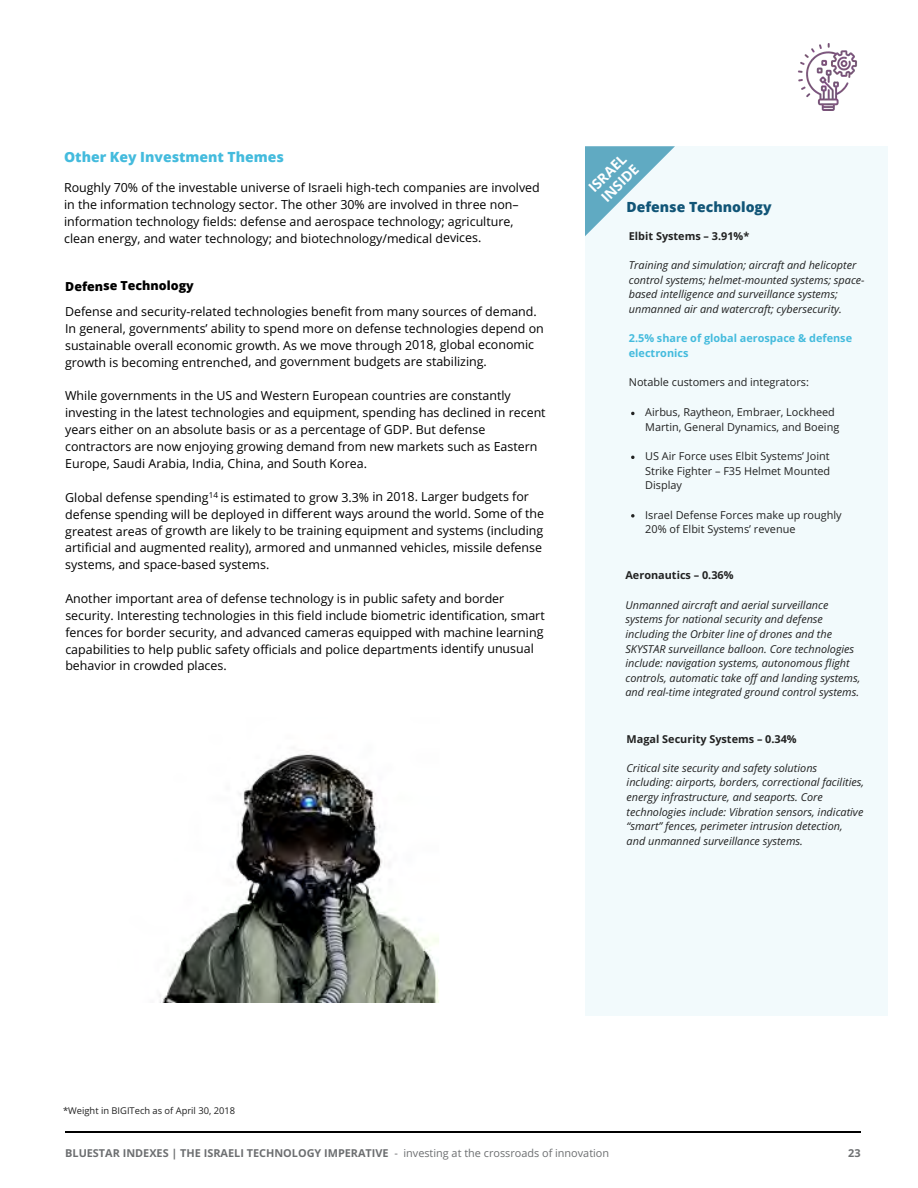
<style>
.page{position:relative;width:918px;height:1188px;background:#fff}
.page>*{position:absolute;margin:0;border:0;box-sizing:border-box;transform-origin:0 0}
.t1{font:800 13.95px "Open Sans";color:#4bd}
.t2{font:800 13.95px "Open Sans";color:#157}
.t3{font:700 13.95px/15.8px "Open Sans";color:#fff}
.t4{font:12.45px/17px "Open Sans";color:#000}
.t5{font:800 12.45px "Open Sans";letter-spacing:-.005em;color:#000}
.t6{font:italic 10.95px/14.7px "Open Sans";color:#222}
.t7{font:10.95px/14.7px "Open Sans";color:#222}
.t8{font:700 10.95px "Open Sans";color:#6d6f71}
.t9{font:700 10.95px "Open Sans";color:#222}
.t10{font:700 10.95px/14.7px "Open Sans";color:#4bd}
.t11{font:9.3px "Open Sans";color:#222}
.s1{font-weight:400}
</style>
<div class="page">
<svg style="left:66px;top:1131px;width:6px;height:2px"></svg>
<hr style="left:72px;top:1131px;width:45px;height:2px;background:#000">
<hr style="left:117px;top:1131px;width:45px;height:2px;background:#000">
<hr style="left:162px;top:1131px;width:45px;height:2px;background:#000">
<hr style="left:207px;top:1131px;width:45px;height:2px;background:#000">
<hr style="left:252px;top:1131px;width:45px;height:2px;background:#000">
<hr style="left:297px;top:1131px;width:45px;height:2px;background:#000">
<hr style="left:342px;top:1131px;width:45px;height:2px;background:#000">
<hr style="left:387px;top:1131px;width:46px;height:2px;background:#000">
<hr style="left:432px;top:1131px;width:46px;height:2px;background:#000">
<hr style="left:477px;top:1131px;width:46px;height:2px;background:#000">
<hr style="left:523px;top:1131px;width:45px;height:2px;background:#000">
<hr style="left:568px;top:1131px;width:45px;height:2px;background:#000">
<hr style="left:613px;top:1131px;width:45px;height:2px;background:#000">
<hr style="left:658px;top:1131px;width:45px;height:2px;background:#000">
<hr style="left:703px;top:1131px;width:45px;height:2px;background:#000">
<hr style="left:748px;top:1131px;width:45px;height:2px;background:#000">
<hr style="left:793px;top:1131px;width:45px;height:2px;background:#000">
<svg style="left:838px;top:1131px;width:22px;height:2px"></svg>
<div style="left:585px;top:146px;width:303px;height:870px;background:#f2fafc"></div>
<svg style="left:631px;top:514px;width:3px;height:4px"></svg>
<img style="left:798px;top:44px;width:59px;height:66px">
<svg style="left:585px;top:146px;width:90px;height:90px"></svg>
<img style="left:159px;top:754px;width:280px;height:248px">
<p class="t1" style="left:64px;top:147px;width:221px">Other Key Investment Themes</p>
<p class="t4" style="left:64px;top:179px;width:477px">Roughly 70% of the investable universe of Israeli high-tech companies are involved in the information technology sector. The other 30% are involved in three non– information technology fields: defense and aerospace technology; agriculture, clean energy, and water technology; and biotechnology/medical devices.</p>
<p class="t5" style="left:65px;top:277px;width:130px">Defense Technology</p>
<p class="t4" style="left:65px;top:303px;width:480px">Defense and security-related technologies benefit from many sources of demand.<br>In general, governments’ ability to spend more on defense technologies depend on sustainable overall economic growth. As we move through 2018, global economic growth is becoming entrenched, and government budgets are stabilizing.</p>
<p class="t4" style="left:65px;top:387px;width:482px">While governments in the US and Western European countries are constantly investing in the latest technologies and equipment, spending has declined in recent years either on an absolute basis or as a percentage of GDP. But defense contractors are now enjoying growing demand from new markets such as Eastern Europe, Saudi Arabia, India, China, and South Korea.</p>
<p class="t4" style="left:65px;top:488px;width:480px">Global defense spending<sup>14</sup> is estimated to grow 3.3% in 2018. Larger budgets for defense spending will be deployed in different ways around the world. Some of the greatest areas of growth are likely to be training equipment and systems (including artificial and augmented reality), armored and unmanned vehicles, missile defense systems, and space-based systems.</p>
<p class="t4" style="left:65px;top:590px;width:481px">Another important area of defense technology is in public safety and border security. Interesting technologies in this field include biometric identification, smart fences for border security, and advanced cameras equipped with machine learning capabilities to help public safety officials and police departments identify unusual behavior in crowded places.</p>
<p class="t3" style="left:585px;top:184px;width:50px;rotate:-45deg">ISRAEL<br>INSIDE</p>
<p class="t2" style="left:627px;top:197px;width:146px">Defense Technology</p>
<p class="t9" style="left:629px;top:228px;width:122px">Elbit Systems – 3.91%*</p>
<p class="t6" style="left:629px;top:257px;width:237px">Training and simulation; aircraft and helicopter control systems; helmet-mounted systems; space&shy;based intelligence and surveillance systems; unmanned air and watercraft; cybersecurity.</p>
<p class="t10" style="left:629px;top:330px;width:225px">2.5% share of global aerospace &amp; defense electronics</p>
<p class="t7" style="left:629px;top:374px;width:182px">Notable customers and integrators:</p>
<p class="t7" style="left:645px;top:405px;width:196px">Airbus, Raytheon, Embraer, Lockheed<br>Martin, General Dynamics, and Boeing</p>
<p class="t7" style="left:645px;top:449px;width:187px;text-align:justify">US Air Force uses Elbit Systems’ Joint Strike Fighter – F35 Helmet Mounted Display</p>
<p class="t7" style="left:645px;top:507px;width:198px">Israel Defense Forces make up roughly<br>20% of Elbit Systems’ revenue</p>
<p class="t9" style="left:626px;top:568px;width:110px">Aeronautics – 0.36%</p>
<p class="t6" style="left:626px;top:597px;width:236px">Unmanned aircraft and aerial surveillance systems for national security and defense including the Orbiter line of drones and the SKYSTAR surveillance balloon. Core technologies include: navigation systems, autonomous flight controls, automatic take off and landing systems, and real-time integrated ground control systems.</p>
<p class="t9" style="left:627px;top:731px;width:172px">Magal Security Systems – 0.34%</p>
<p class="t6" style="left:627px;top:760px;width:239px">Critical site security and safety solutions including: airports, borders, correctional facilities, energy infrastructure, and seaports. Core technologies include: Vibration sensors, indicative “smart” fences, perimeter intrusion detection, and unmanned surveillance systems.</p>
<p class="t11" style="left:63px;top:1104px;width:173px">*Weight in BIGITech as of April 30, 2018</p>
<p class="t8" style="left:65px;top:1145px;width:545px">BLUESTAR INDEXES | THE ISRAELI TECHNOLOGY IMPERATIVE <span class="s1">- investing at the crossroads of innovation</span></p>
<p class="t8" style="left:848px;top:1145px;width:14px">23</p>
</div>
